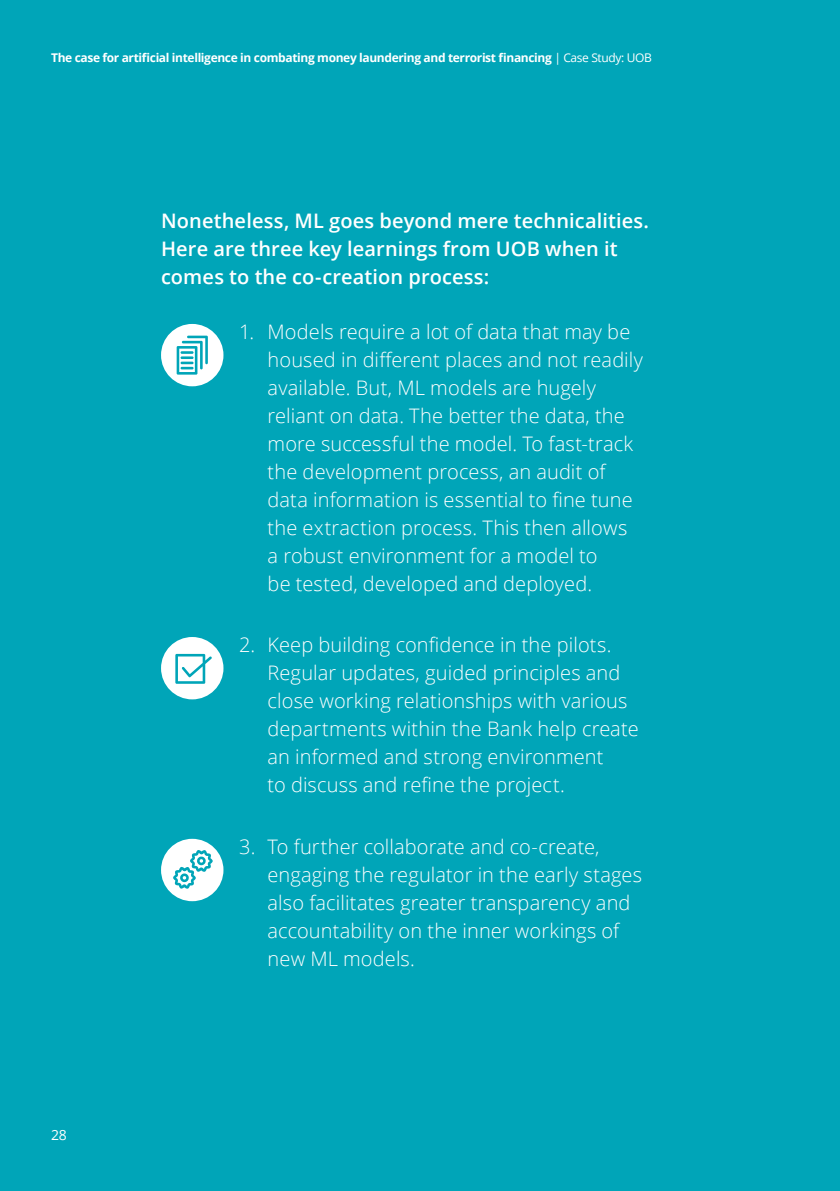
<style>
.page{position:relative;width:840px;height:1191px;background:#fff}
.page>*{position:absolute;margin:0;border:0;box-sizing:border-box;transform-origin:0 0}
.t1{font:300 20px/28px "Open Sans";letter-spacing:.005em;color:#fff}
.t2{font:600 20px/28px "Open Sans";letter-spacing:.005em;color:#fff}
.t3{font:14px "Open Sans";color:#fff}
.t4{font:700 12px "Open Sans";letter-spacing:-.03em;color:#fff}
.s1{font-weight:400}
</style>
<div class="page">
<div style="left:0;top:0;width:839px;height:1191px;background:#00a5b8"></div>
<svg style="left:161px;top:324px;width:62px;height:62px"></svg>
<svg style="left:161px;top:637px;width:62px;height:62px"></svg>
<svg style="left:161px;top:839px;width:62px;height:62px"></svg>
<p class="t4" style="left:51px;top:49px;width:602px">The case for artificial intelligence in combating money laundering and terrorist financing <span class="s1">| Case Study: UOB</span></p>
<p class="t2" style="left:161px;top:207px;width:489px">Nonetheless, ML goes beyond mere technicalities.<br>Here are three key learnings from UOB when it comes to the co-creation process:</p>
<p class="t1" style="left:267px;top:317px;width:377px;text-indent:-28px">1. Models require a lot of data that may be housed in different places and not readily available. But, ML models are hugely reliant on data. The better the data, the more successful the model. To fast-track the development process, an audit of data information is essential to fine tune the extraction process. This then allows<br>a robust environment for a model to<br>be tested, developed and deployed.</p>
<p class="t1" style="left:267px;top:630px;width:372px;text-indent:-28px">2. Keep building confidence in the pilots.<br>Regular updates, guided principles and close working relationships with various departments within the Bank help create an informed and strong environment<br>to discuss and refine the project.</p>
<p class="t3" style="left:51px;top:1125px;width:17px">28</p>
<p class="t1" style="left:267px;top:832px;width:376px;text-indent:-28px">3. To further collaborate and co-create, engaging the regulator in the early stages also facilitates greater transparency and accountability on the inner workings of new ML models.</p>
</div>
